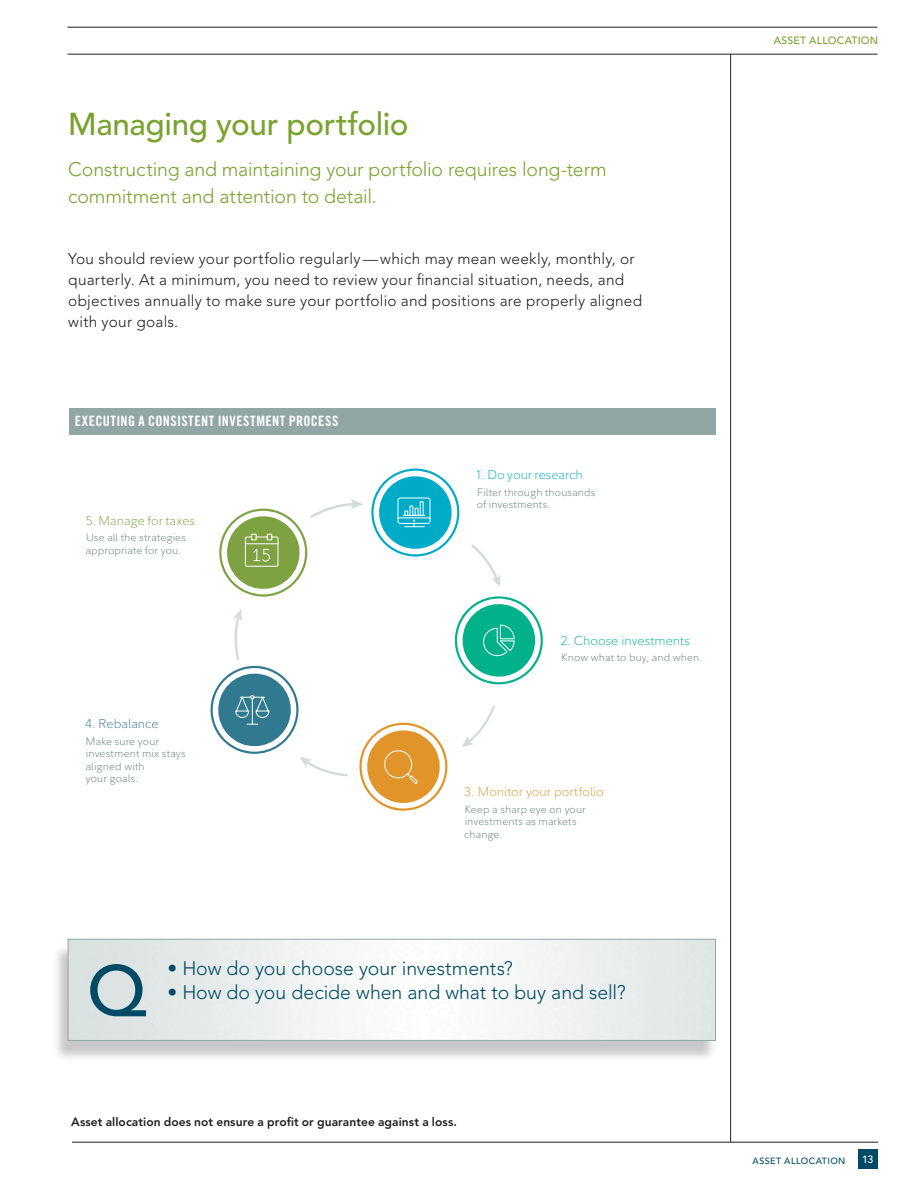
<style>
.page{position:relative;width:918px;height:1188px;background:#fff}
.page>*{position:absolute;margin:0;border:0;box-sizing:border-box;transform-origin:0 0}
.t1{font:500 72px "Avenir";color:#004a65}
.t2{font:500 31.5px "Avenir";letter-spacing:-.01em;color:#79a22e}
.t3{font:300 19.5px/27px "Avenir";letter-spacing:-.01em;color:#79a22e}
.t4{font:300 19.5px "Avenir";color:#004a65}
.t5{font:300 15.3px/21px "Avenir";letter-spacing:.015em;color:#231f20}
.t6{font:14.25px "Trade Gothic Bold Cond Twenty";letter-spacing:.03em;color:#fff}
.t7{font:300 12.6px "Fidelity Sans";letter-spacing:.005em;color:#e19429}
.t8{font:300 12.6px "Fidelity Sans";letter-spacing:.005em;color:#00b189}
.t9{font:300 12.6px "Fidelity Sans";color:#00abc8}
.t10{font:300 12.6px "Fidelity Sans";color:#7ea142}
.t11{font:300 12.6px "Fidelity Sans";letter-spacing:.005em;color:#30798f}
.t12{font:800 12px "Avenir";letter-spacing:.005em;color:#231f20}
.t13{font:300 10.65px/12.5px "Fidelity Sans";letter-spacing:.01em;color:#5f7876}
.t14{font:500 10.5px "Avenir";letter-spacing:.02em;color:#79a22e}
.t15{font:500 10.5px "Avenir";color:#fff}
.t16{font:500 9px "Avenir";letter-spacing:.045em;color:#004a65}
</style>
<div class="page">
<hr style="left:72px;top:1142px;width:806px;height:1px;background:#231f20">
<hr style="left:730px;top:54px;width:1px;height:1088px;background:#231f20">
<hr style="left:68px;top:54px;width:810px;height:1px;background:#231f20">
<hr style="left:68px;top:27px;width:810px;height:1px;background:#231f20">
<div style="left:858px;top:1149px;width:19px;height:20px;background:#004a65"></div>
<div style="left:52px;top:944px;width:665px;height:118px;background:#231f20;opacity:.25"></div>
<img style="left:70px;top:941px;width:644px;height:98px">
<div style="left:68px;top:939px;width:648px;height:102px;border:1px solid #92a6a6"></div>
<div style="left:69px;top:408px;width:647px;height:27px;background:#92a6a6"></div>
<svg style="left:210px;top:469px;width:333px;height:342px"></svg>
<h2 class="t2" style="left:68px;top:106px;width:342px">Managing your portfolio</h2>
<p class="t3" style="left:68px;top:155px;width:540px">Constructing and maintaining your portfolio requires long-term commitment and attention to detail.</p>
<p class="t5" style="left:68px;top:248px;width:575px">You should review your portfolio regularly—which may mean weekly, monthly, or quarterly. At a minimum, you need to review your financial situation, needs, and objectives annually to make sure your portfolio and positions are properly aligned with your goals.</p>
<p class="t6" style="left:75px;top:413px;width:265px">EXECUTING A CONSISTENT INVESTMENT PROCESS</p>
<p class="t10" style="left:86px;top:512px;width:111px">5. Manage for taxes</p>
<p class="t13" style="left:86px;top:531px;width:102px">Use all the strategies appropriate for you.</p>
<p class="t11" style="left:85px;top:716px;width:75px">4. Rebalance</p>
<p class="t13" style="left:86px;top:735px;width:101px">Make sure your investment mix stays aligned with<br>your goals.</p>
<p class="t9" style="left:475px;top:466px;width:109px">1. Do your research</p>
<p class="t13" style="left:477px;top:486px;width:120px">Filter through thousands of investments.</p>
<p class="t8" style="left:561px;top:632px;width:131px">2. Choose investments</p>
<p class="t13" style="left:561px;top:651px;width:142px">Know what to buy, and when.</p>
<p class="t7" style="left:464px;top:784px;width:141px">3. Monitor your portfolio</p>
<p class="t13" style="left:464px;top:803px;width:123px">Keep a sharp eye on your investments as markets change.</p>
<h1 class="t1" style="left:87px;top:950px;width:61px">Q</h1>
<p class="t4" style="left:168px;top:957px;width:347px">• How do you choose your investments?</p>
<p class="t4" style="left:168px;top:981px;width:460px">• How do you decide when and what to buy and sell?</p>
<p class="t12" style="left:71px;top:1115px;width:387px">Asset allocation does not ensure a profit or guarantee against a loss.</p>
<p class="t14" style="left:774px;top:35px;width:106px">ASSET ALLOCATION</p>
<p class="t16" style="left:753px;top:1155px;width:94px">ASSET ALLOCATION</p>
<p class="t15" style="left:862px;top:1153px;width:13px">13</p>
</div>
